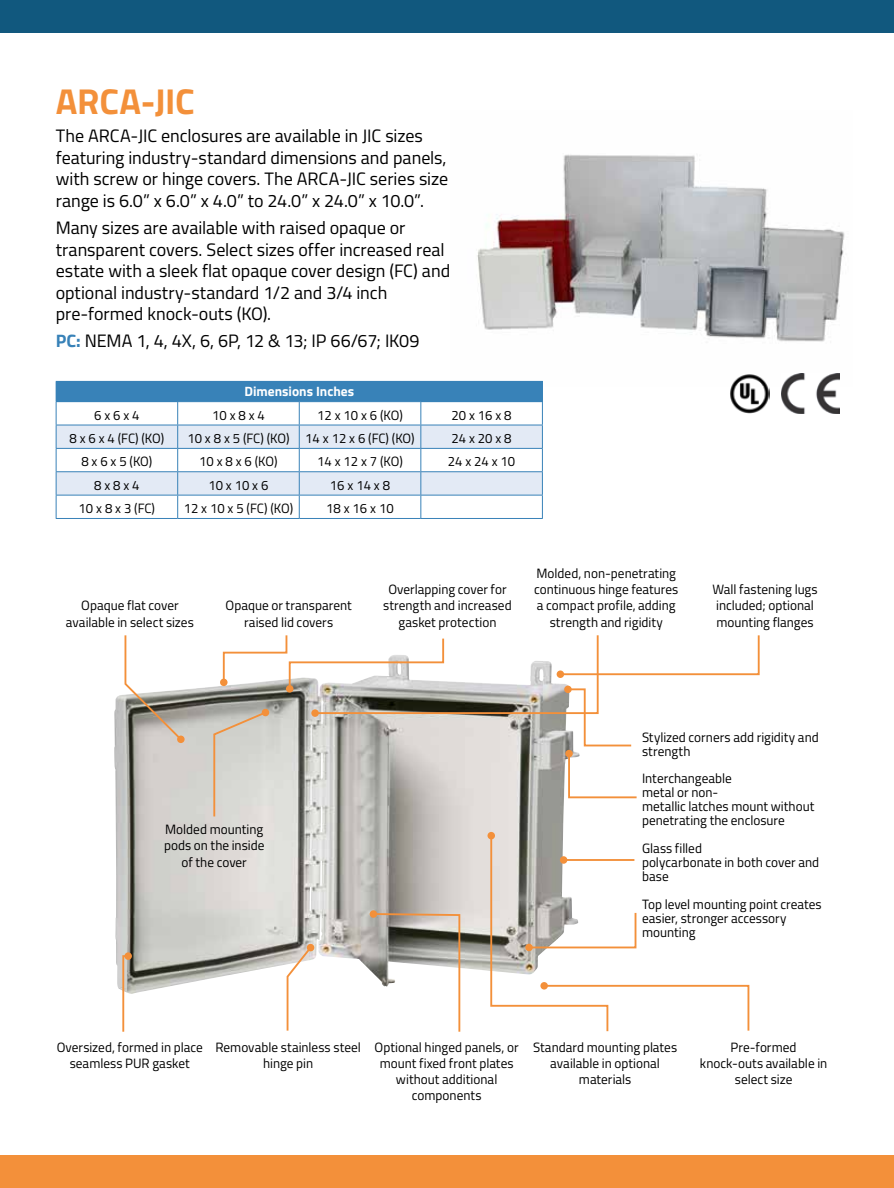
<style>
.page{position:relative;width:894px;height:1188px;background:#fff}
.page>*{position:absolute;margin:0;border:0;box-sizing:border-box;transform-origin:0 0}
.t1{font:700 36px "Cairo";letter-spacing:-.005em;color:#f3903a}
.t2{font:18px/21.6px "Cairo";letter-spacing:-.005em;color:#000}
.t3{font:13.5px/16.2px "Cairo";color:#000;text-align:center}
.t4{font:700 13.5px "Cairo";color:#fff}
.s1{font-weight:700;color:#3882b8}
</style>
<div class="page">
<div style="left:0;top:0;width:893px;height:32px;background:#11587e"></div>
<div style="left:0;top:1156px;width:893px;height:32px;background:#f3903a"></div>
<img style="left:450px;top:154px;width:395px;height:228px">
<hr style="left:56px;top:381px;width:122px;height:1px;background:#3882b8">
<hr style="left:178px;top:381px;width:121px;height:1px;background:#3882b8">
<hr style="left:299px;top:381px;width:122px;height:1px;background:#3882b8">
<hr style="left:421px;top:381px;width:121px;height:1px;background:#3882b8">
<svg style="left:56px;top:382px;width:487px;height:136px"></svg>
<hr style="left:56px;top:518px;width:122px;height:1px;background:#3882b8">
<hr style="left:178px;top:518px;width:121px;height:1px;background:#3882b8">
<hr style="left:299px;top:518px;width:122px;height:1px;background:#3882b8">
<hr style="left:421px;top:518px;width:121px;height:1px;background:#3882b8">
<img style="left:781px;top:374px;width:58px;height:39px">
<img style="left:729px;top:374px;width:40px;height:39px">
<img style="left:114px;top:687px;width:450px;height:307px">
<svg style="left:124px;top:635px;width:59px;height:107px"></svg>
<div style="left:177px;top:736px;width:7px;height:7px;background:#f3903a;border-radius:50%"></div>
<svg style="left:121px;top:954px;width:9px;height:78px"></svg>
<div style="left:124px;top:952px;width:8px;height:8px;background:#f3903a;border-radius:50%"></div>
<svg style="left:286px;top:945px;width:27px;height:86px"></svg>
<div style="left:307px;top:944px;width:7px;height:7px;background:#f3903a;border-radius:50%"></div>
<svg style="left:371px;top:912px;width:90px;height:120px"></svg>
<div style="left:369px;top:910px;width:8px;height:8px;background:#f3903a;border-radius:50%"></div>
<div style="left:487px;top:832px;width:8px;height:7px;background:#f3903a;border-radius:50%"></div>
<svg style="left:489px;top:834px;width:261px;height:198px"></svg>
<div style="left:540px;top:982px;width:8px;height:8px;background:#f3903a;border-radius:50%"></div>
<svg style="left:212px;top:635px;width:548px;height:183px"></svg>
<div style="left:262px;top:709px;width:7px;height:7px;background:#f3903a;border-radius:50%"></div>
<h1 class="t1" style="left:56px;top:72px;width:140px">ARCA-JIC</h1>
<h2 class="t2" style="left:56px;top:125px;width:394px">The ARCA-JIC enclosures are available in JIC sizes featuring industry-standard dimensions and panels, with screw or hinge covers. The ARCA-JIC series size range is 6.0” x 6.0” x 4.0” to 24.0” x 24.0” x 10.0”.</h2>
<h2 class="t2" style="left:56px;top:217px;width:396px">Many sizes are available with raised opaque or transparent covers. Select sizes offer increased real estate with a sleek flat opaque cover design (FC) and optional industry-standard 1/2 and 3/4 inch pre-formed knock-outs (KO).</h2>
<h2 class="t2" style="left:56px;top:330px;width:365px"><span class="s1">PC:</span> NEMA 1, 4, 4X, 6, 6P, 12 &amp; 13; IP 66/67; IK09</h2>
<p class="t4" style="left:244px;top:380px;width:111px">Dimensions Inches</p>
<p class="t3" style="left:94px;top:407px;width:47px">6 x 6 x 4</p>
<p class="t3" style="left:212px;top:407px;width:54px">10 x 8 x 4</p>
<p class="t3" style="left:317px;top:407px;width:87px">12 x 10 x 6 (KO)</p>
<p class="t3" style="left:451px;top:407px;width:62px">20 x 16 x 8</p>
<p class="t3" style="left:69px;top:430px;width:96px">8 x 6 x 4 (FC) (KO)</p>
<p class="t3" style="left:187px;top:430px;width:229px">10 x 8 x 5 (FC) (KO) 14 x 12 x 6 (FC) (KO)</p>
<p class="t3" style="left:451px;top:430px;width:62px">24 x 20 x 8</p>
<p class="t3" style="left:81px;top:454px;width:73px">8 x 6 x 5 (KO)</p>
<p class="t3" style="left:199px;top:454px;width:80px">10 x 8 x 6 (KO)</p>
<p class="t3" style="left:317px;top:454px;width:87px">14 x 12 x 7 (KO)</p>
<p class="t3" style="left:448px;top:454px;width:69px">24 x 24 x 10</p>
<p class="t3" style="left:94px;top:477px;width:47px">8 x 8 x 4</p>
<p class="t3" style="left:208px;top:477px;width:62px">10 x 10 x 6</p>
<p class="t3" style="left:330px;top:477px;width:62px">16 x 14 x 8</p>
<p class="t3" style="left:79px;top:500px;width:78px">10 x 8 x 3 (FC)</p>
<p class="t3" style="left:184px;top:500px;width:111px">12 x 10 x 5 (FC) (KO)</p>
<p class="t3" style="left:326px;top:500px;width:69px">18 x 16 x 10</p>
<p class="t3" style="left:66px;top:597px;width:129px">Opaque flat cover available in select sizes</p>
<p class="t3" style="left:225px;top:597px;width:128px">Opaque or transparent raised lid covers</p>
<p class="t3" style="left:383px;top:581px;width:130px">Overlapping cover for strength and increased gasket protection</p>
<p class="t3" style="left:534px;top:565px;width:146px">Molded, non-penetrating continuous hinge features a compact profile, adding strength and rigidity</p>
<p class="t3" style="left:712px;top:581px;width:107px;text-align:left">Wall fastening lugs included; optional mounting flanges</p>
<p class="t3" style="left:164px;top:821px;width:102px">Molded mounting pods on the inside of the cover</p>
<p class="t3" style="left:642px;top:730px;width:178px;line-height:14px;text-align:left">Stylized corners add rigidity and strength</p>
<p class="t3" style="left:642px;top:772px;width:174px;line-height:14px;text-align:left">Interchangeable<br>metal or non-<br>metallic latches mount without penetrating the enclosure</p>
<p class="t3" style="left:642px;top:841px;width:179px;line-height:14px;text-align:left">Glass filled<br>polycarbonate in both cover and base</p>
<p class="t3" style="left:642px;top:897px;width:181px;line-height:14px;text-align:left">Top level mounting point creates easier, stronger accessory mounting</p>
<p class="t3" style="left:57px;top:1039px;width:148px">Oversized, formed in place seamless PUR gasket</p>
<p class="t3" style="left:215px;top:1039px;width:147px">Removable stainless steel hinge pin</p>
<p class="t3" style="left:374px;top:1039px;width:145px">Optional hinged panels, or mount fixed front plates without additional components</p>
<p class="t3" style="left:533px;top:1039px;width:146px">Standard mounting plates available in optional materials</p>
<p class="t3" style="left:699px;top:1039px;width:129px">Pre-formed knock-outs available in select size</p>
</div>
